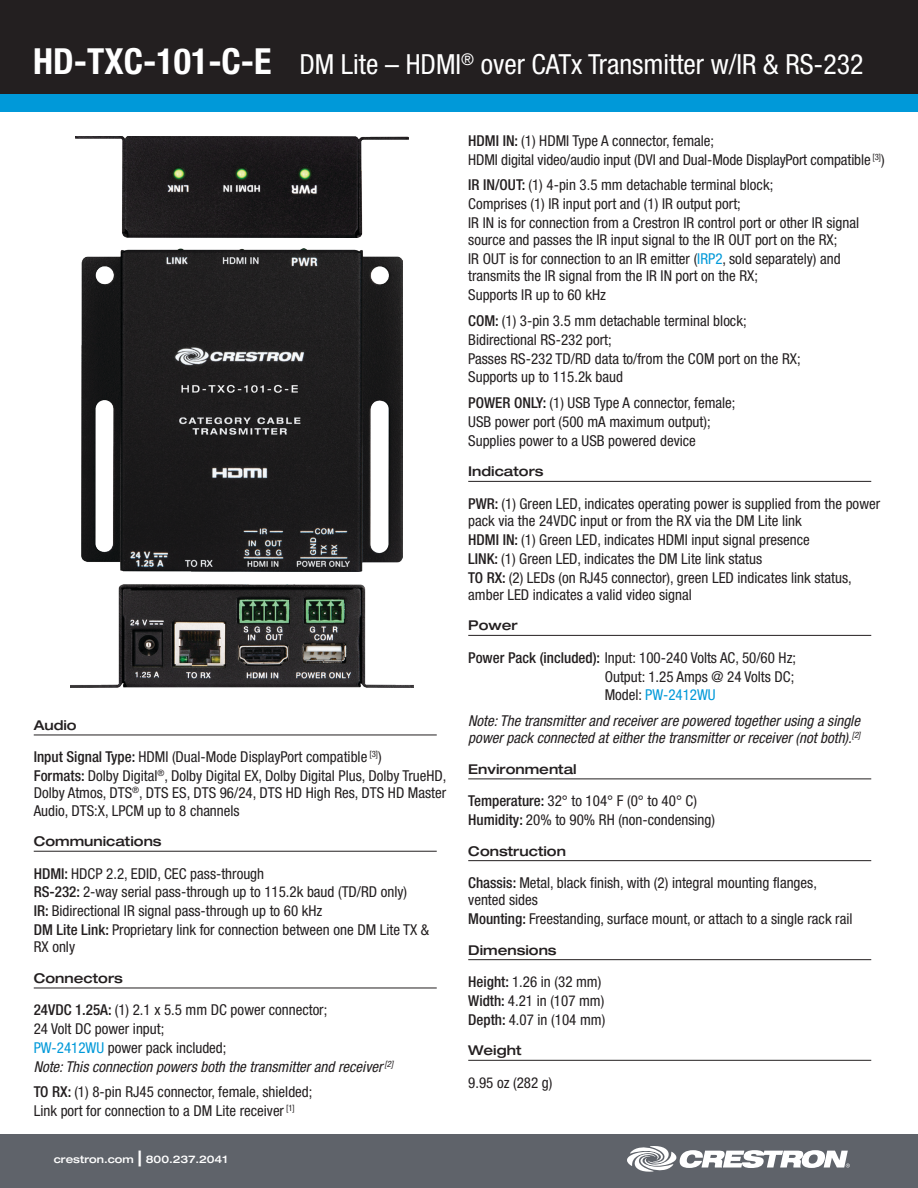
<style>
.page{position:relative;width:918px;height:1188px;background:#fff}
.page>*{position:absolute;margin:0;border:0;box-sizing:border-box;transform-origin:0 0}
.t1{font:condensed 27.75px "Helvetica Neue LT Std";color:#fff}
.spec_description{font:condensed 15px/17.2px "Helvetica Neue LT Std";color:#231f20}
.spec_description-2{font:italic condensed 15px/17.2px "Helvetica Neue LT Std";color:#231f20}
.spec_description-3{font:condensed 15px "Helvetica Neue LT Std";color:#0099d9}
.spec_header{font:500 expanded 13.5px "Helvetica Neue LT Std";color:#231f20}
.t2{font:500 expanded 10.5px "Helvetica Neue LT Std";color:#fff}
.s1{font-weight:700;font-size:36px}
.s2{font-weight:500}
.s3{color:#0099d9}
.s4{font-size:21px}
.s5{color:#231f20}
</style>
<div class="page">
<div style="left:0;top:0;width:918px;height:94px;background:#231f20"></div>
<div style="left:0;top:94px;width:918px;height:18px;background:#0099d9"></div>
<div style="left:0;top:1134px;width:918px;height:54px;background:#5f636a"></div>
<svg style="left:627px;top:1146px;width:223px;height:26px"></svg>
<hr style="left:34px;top:735px;width:403px;height:1px;background:#231f20">
<hr style="left:34px;top:851px;width:403px;height:1px;background:#231f20">
<hr style="left:34px;top:988px;width:403px;height:1px;background:#231f20">
<hr style="left:468px;top:481px;width:403px;height:1px;background:#231f20">
<hr style="left:468px;top:635px;width:403px;height:1px;background:#231f20">
<hr style="left:468px;top:779px;width:403px;height:1px;background:#231f20">
<hr style="left:468px;top:860px;width:403px;height:1px;background:#231f20">
<hr style="left:468px;top:959px;width:403px;height:1px;background:#231f20">
<hr style="left:468px;top:1060px;width:403px;height:1px;background:#231f20">
<img style="left:71px;top:585px;width:342px;height:103px">
<img style="left:76px;top:137px;width:332px;height:101px">
<img style="left:82px;top:249px;width:320px;height:323px">
<h1 class="t1" style="left:33px;top:48px;width:832px"><span class="s1">HD-TXC-101-C-E</span> DM Lite – HDMI<sup>®</sup> over CATx Transmitter w/IR &amp; RS-232</h1>
<p class="spec_header" style="left:34px;top:717px;width:44px">Audio</p>
<p class="spec_description" style="left:34px;top:748px;width:350px"><span class="s2">Input Signal Type:</span> HDMI (Dual-Mode DisplayPort compatible <sup>[3]</sup>)</p>
<p class="spec_description" style="left:34px;top:767px;width:414px;text-align:justify"><span class="s2">Formats:</span> Dolby Digital<sup>®</sup>, Dolby Digital EX, Dolby Digital Plus, Dolby TrueHD, Dolby Atmos, DTS<sup>®</sup>, DTS ES, DTS 96/24, DTS HD High Res, DTS HD Master Audio, DTS:X, LPCM up to 8 channels</p>
<p class="spec_header" style="left:34px;top:833px;width:129px">Communications</p>
<p class="spec_description" style="left:34px;top:864px;width:232px"><span class="s2">HDMI:</span> HDCP 2.2, EDID, CEC pass-through</p>
<p class="spec_description" style="left:34px;top:883px;width:375px"><span class="s2">RS-232:</span> 2-way serial pass-through up to 115.2k baud (TD/RD only)</p>
<p class="spec_description" style="left:34px;top:902px;width:290px"><span class="s2">IR:</span> Bidirectional IR signal pass-through up to 60 kHz</p>
<p class="spec_description" style="left:34px;top:921px;width:397px"><span class="s2">DM Lite Link:</span> Proprietary link for connection between one DM Lite TX &amp;<br>RX only</p>
<p class="spec_header" style="left:34px;top:970px;width:91px">Connectors</p>
<p class="spec_description" style="left:34px;top:1001px;width:295px"><span class="s2">24VDC 1.25A:</span> (1) 2.1 x 5.5 mm DC power connector;</p>
<p class="spec_description" style="left:34px;top:1020px;width:132px">24 Volt DC power input;</p>
<p class="spec_description" style="left:34px;top:1039px;width:194px"><span class="s3">PW-2412WU</span> power pack included;</p>
<p class="spec_description-2" style="left:34px;top:1058px;width:361px">Note: This connection powers both the transmitter and receiver <sup>[2]</sup></p>
<p class="spec_description" style="left:34px;top:1083px;width:280px"><span class="s2">TO RX:</span> (1) 8-pin RJ45 connector, female, shielded;</p>
<p class="spec_description" style="left:34px;top:1102px;width:263px">Link port for connection to a DM Lite receiver <sup>[1]</sup></p>
<p class="t2" style="left:54px;top:1153px;width:175px">crestron.com <span class="s4">|</span> 800.237.2041</p>
<p class="spec_description" style="left:468px;top:132px;width:247px"><span class="s2">HDMI IN:</span> (1) HDMI Type A connector, female;</p>
<p class="spec_description" style="left:468px;top:151px;width:418px">HDMI digital video/audio input (DVI and Dual-Mode DisplayPort compatible <sup>[3]</sup>)</p>
<p class="spec_description" style="left:468px;top:176px;width:307px"><span class="s2">IR IN/OUT:</span> (1) 4-pin 3.5 mm detachable terminal block;</p>
<p class="spec_description" style="left:468px;top:195px;width:274px">Comprises (1) IR input port and (1) IR output port;</p>
<p class="spec_description" style="left:468px;top:214px;width:392px">IR IN is for connection from a Crestron IR control port or other IR signal source and passes the IR input signal to the IR OUT port on the RX;</p>
<p class="spec_description" style="left:468px;top:250px;width:374px">IR OUT is for connection to an IR emitter (<span class="s3">IRP2</span>, sold separately) and transmits the IR signal from the IR IN port on the RX;</p>
<p class="spec_description" style="left:468px;top:286px;width:139px">Supports IR up to 60 kHz</p>
<p class="spec_description" style="left:468px;top:312px;width:280px"><span class="s2">COM:</span> (1) 3-pin 3.5 mm detachable terminal block;</p>
<p class="spec_description" style="left:468px;top:331px;width:145px">Bidirectional RS-232 port;</p>
<p class="spec_description" style="left:468px;top:350px;width:334px">Passes RS-232 TD/RD data to/from the COM port on the RX;</p>
<p class="spec_description" style="left:468px;top:368px;width:156px">Supports up to 115.2k baud</p>
<p class="spec_description" style="left:468px;top:394px;width:269px"><span class="s2">POWER ONLY:</span> (1) USB Type A connector, female;</p>
<p class="spec_description" style="left:468px;top:413px;width:244px">USB power port (500 mA maximum output);</p>
<p class="spec_description" style="left:468px;top:432px;width:229px">Supplies power to a USB powered device</p>
<p class="spec_header" style="left:468px;top:463px;width:77px">Indicators</p>
<p class="spec_description" style="left:468px;top:495px;width:413px"><span class="s2">PWR:</span> (1) Green LED, indicates operating power is supplied from the power pack via the 24VDC input or from the RX via the DM Lite link</p>
<p class="spec_description" style="left:468px;top:531px;width:343px"><span class="s2">HDMI IN:</span> (1) Green LED, indicates HDMI input signal presence</p>
<p class="spec_description" style="left:468px;top:550px;width:295px"><span class="s2">LINK:</span> (1) Green LED, indicates the DM Lite link status</p>
<p class="spec_description" style="left:468px;top:568px;width:385px"><span class="s2">TO RX:</span> (2) LEDs (on RJ45 connector), green LED indicates link status, amber LED indicates a valid video signal</p>
<p class="spec_header" style="left:468px;top:617px;width:51px">Power</p>
<p class="spec_description" style="left:468px;top:649px;width:329px"><span class="s2">Power Pack (included):</span> Input: 100-240 Volts AC, 50/60 Hz;</p>
<p class="spec_description" style="left:605px;top:668px;width:191px">Output: 1.25 Amps @ 24 Volts DC;</p>
<p class="spec_description-3" style="left:605px;top:686px;width:112px"><span class="s5">Model:</span> PW-2412WU</p>
<p class="spec_description-2" style="left:468px;top:712px;width:394px">Note: The transmitter and receiver are powered together using a single power pack connected at either the transmitter or receiver (not both).<sup>[2]</sup></p>
<p class="spec_header" style="left:468px;top:761px;width:110px">Environmental</p>
<p class="spec_description" style="left:468px;top:792px;width:230px"><span class="s2">Temperature:</span> 32° to 104° F (0° to 40° C)</p>
<p class="spec_description" style="left:468px;top:811px;width:248px"><span class="s2">Humidity:</span> 20% to 90% RH (non-condensing)</p>
<p class="spec_header" style="left:468px;top:842px;width:99px">Construction</p>
<p class="spec_description" style="left:468px;top:874px;width:350px"><span class="s2">Chassis:</span> Metal, black finish, with (2) integral mounting flanges, vented sides</p>
<p class="spec_description" style="left:468px;top:910px;width:386px"><span class="s2">Mounting:</span> Freestanding, surface mount, or attach to a single rack rail</p>
<p class="spec_header" style="left:468px;top:942px;width:90px">Dimensions</p>
<p class="spec_description" style="left:468px;top:973px;width:135px"><span class="s2">Height:</span> 1.26 in (32 mm)</p>
<p class="spec_description" style="left:468px;top:992px;width:138px"><span class="s2">Width:</span> 4.21 in (107 mm)</p>
<p class="spec_description" style="left:468px;top:1011px;width:139px"><span class="s2">Depth:</span> 4.07 in (104 mm)</p>
<p class="spec_header" style="left:468px;top:1042px;width:55px">Weight</p>
<p class="spec_description" style="left:468px;top:1074px;width:86px">9.95 oz (282 g)</p>
</div>
